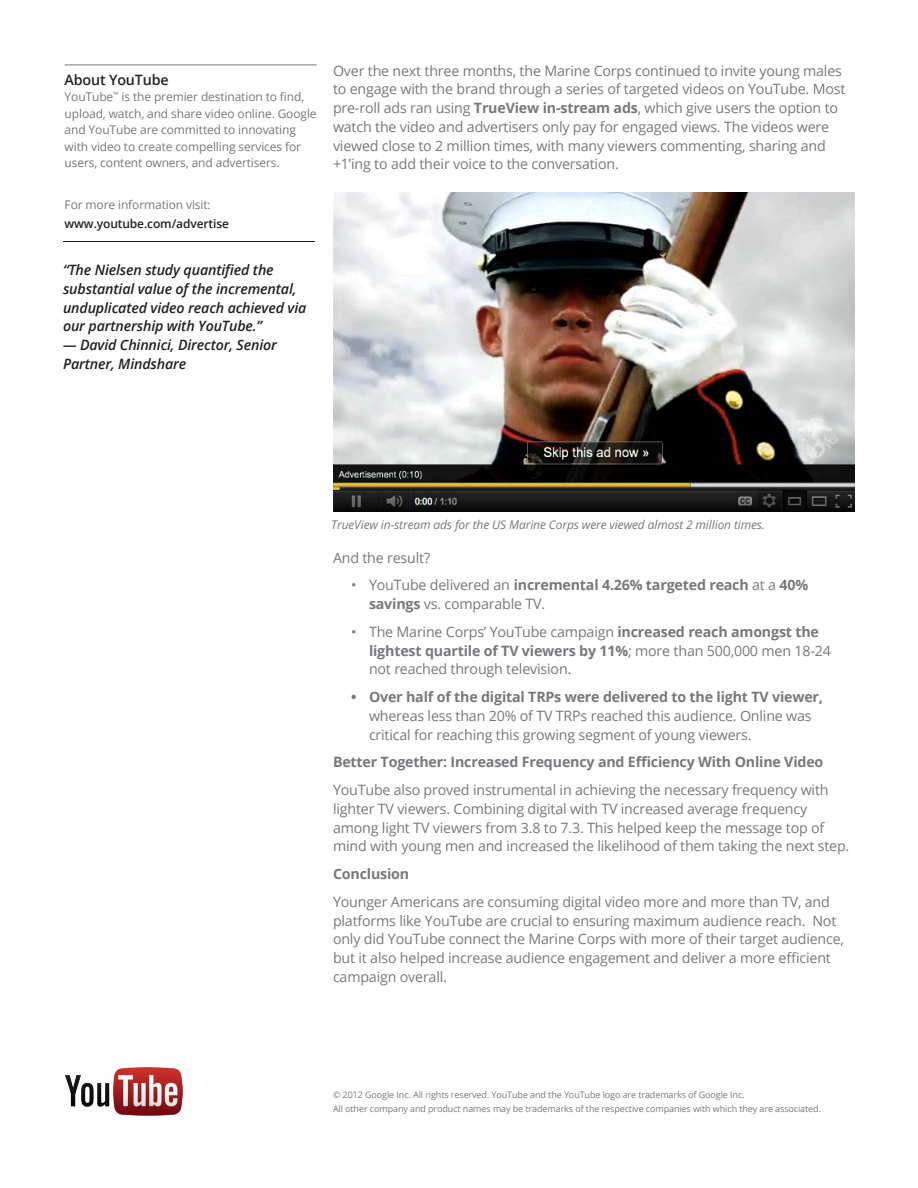
<style>
.page{position:relative;width:918px;height:1188px;background:#fff}
.page>*{position:absolute;margin:0;border:0;box-sizing:border-box;transform-origin:0 0}
.Body_Text{font:14.25px/18.8px "Open Sans";letter-spacing:-.015em;color:#76787b}
.Body_Text-2{font:italic 600 14.25px/18.8px "Open Sans";letter-spacing:-.01em;color:#231f20}
.Body_Text-3{font:700 14.25px/18.8px "Open Sans";letter-spacing:-.015em;color:#76787b}
.Sidebar_Subhead{font:600 14.25px "Open Sans";letter-spacing:-.01em;color:#231f20}
.Sidebar_text{font:12px/16.5px "Open Sans";letter-spacing:-.01em;color:#76787b}
.Sidebar_text-2{font:italic 12px "Open Sans";letter-spacing:-.01em;color:#76787b}
.Sidebar_text-3{font:600 12px/18.8px "Open Sans";letter-spacing:-.01em;color:#231f20}
.End_Footer__copyrigh{font:9px "Open Sans";letter-spacing:-.01em;color:#76787b}
.s1{font-weight:400;color:#76787b}
.s2{font-weight:700}
.s3{font-weight:400}
</style>
<div class="page">
<img style="left:65px;top:1067px;width:117px;height:49px">
<hr style="left:65px;top:65px;width:252px;height:1px;background:#76787b">
<hr style="left:63px;top:241px;width:252px;height:1px;background:#231f20">
<img style="left:333px;top:193px;width:522px;height:318px">
<p class="Sidebar_Subhead" style="left:65px;top:70px;width:106px">About YouTube</p>
<p class="Sidebar_text" style="left:65px;top:88px;width:254px">YouTube<sup>™</sup> is the premier destination to find, upload, watch, and share video online. Google and YouTube are committed to innovating with video to create compelling services for users, content owners, and advertisers.</p>
<p class="Sidebar_text-3" style="left:65px;top:195px;width:166px"><span class="s1">For more information visit: </span>www.youtube.com/advertise</p>
<p class="Body_Text-2" style="left:63px;top:260px;width:245px">“The Nielsen study quantified the substantial value of the incremental, unduplicated video reach achieved via our partnership with YouTube.”</p>
<p class="Body_Text-2" style="left:63px;top:335px;width:216px">— David Chinnici, Director, Senior<br>Partner, Mindshare</p>
<p class="Body_Text" style="left:333px;top:61px;width:514px">Over the next three months, the Marine Corps continued to invite young males to engage with the brand through a series of targeted videos on YouTube. Most pre-roll ads ran using <span class="s2">TrueView in-stream ads</span>, which give users the option to watch the video and advertisers only pay for engaged views. The videos were viewed close to 2 million times, with many viewers commenting, sharing and +1’ing to add their voice to the conversation.</p>
<p class="Sidebar_text-2" style="left:331px;top:517px;width:435px">TrueView in-stream ads for the US Marine Corps were viewed almost 2 million times.</p>
<p class="Body_Text" style="left:333px;top:548px;width:99px">And the result?</p>
<p class="Body_Text-3" style="left:369px;top:575px;width:441px;text-indent:-18px"><span class="s3">• YouTube delivered an</span> incremental 4.26% targeted reach <span class="s3">at a</span> 40% savings <span class="s3">vs. comparable TV.</span></p>
<p class="Body_Text" style="left:369px;top:622px;width:463px;text-indent:-18px">• The Marine Corps’ YouTube campaign <span class="s2">increased reach amongst the lightest quartile of TV viewers by 11%</span>; more than 500,000 men 18-24 not reached through television.</p>
<p class="Body_Text" style="left:369px;top:687px;width:456px;text-indent:-18px"><span class="s2">• Over half of the digital TRPs were delivered to the light TV viewer, </span>whereas less than 20% of TV TRPs reached this audience. Online was critical for reaching this growing segment of young viewers.</p>
<p class="Body_Text-3" style="left:333px;top:752px;width:492px">Better Together: Increased Frequency and Efficiency With Online Video</p>
<p class="Body_Text" style="left:333px;top:780px;width:518px">YouTube also proved instrumental in achieving the necessary frequency with lighter TV viewers. Combining digital with TV increased average frequency among light TV viewers from 3.8 to 7.3. This helped keep the message top of mind with young men and increased the likelihood of them taking the next step.</p>
<p class="Body_Text-3" style="left:333px;top:864px;width:78px">Conclusion</p>
<p class="Body_Text" style="left:333px;top:892px;width:513px">Younger Americans are consuming digital video more and more than TV, and platforms like YouTube are crucial to ensuring maximum audience reach. Not only did YouTube connect the Marine Corps with more of their target audience, but it also helped increase audience engagement and deliver a more efficient campaign overall.</p>
<p class="End_Footer__copyrigh" style="left:333px;top:1089px;width:413px">© 2012 Google Inc. All rights reserved. YouTube and the YouTube logo are trademarks of Google Inc.</p>
<p class="End_Footer__copyrigh" style="left:333px;top:1102px;width:490px">All other company and product names may be trademarks of the respective companies with which they are associated.</p>
</div>
